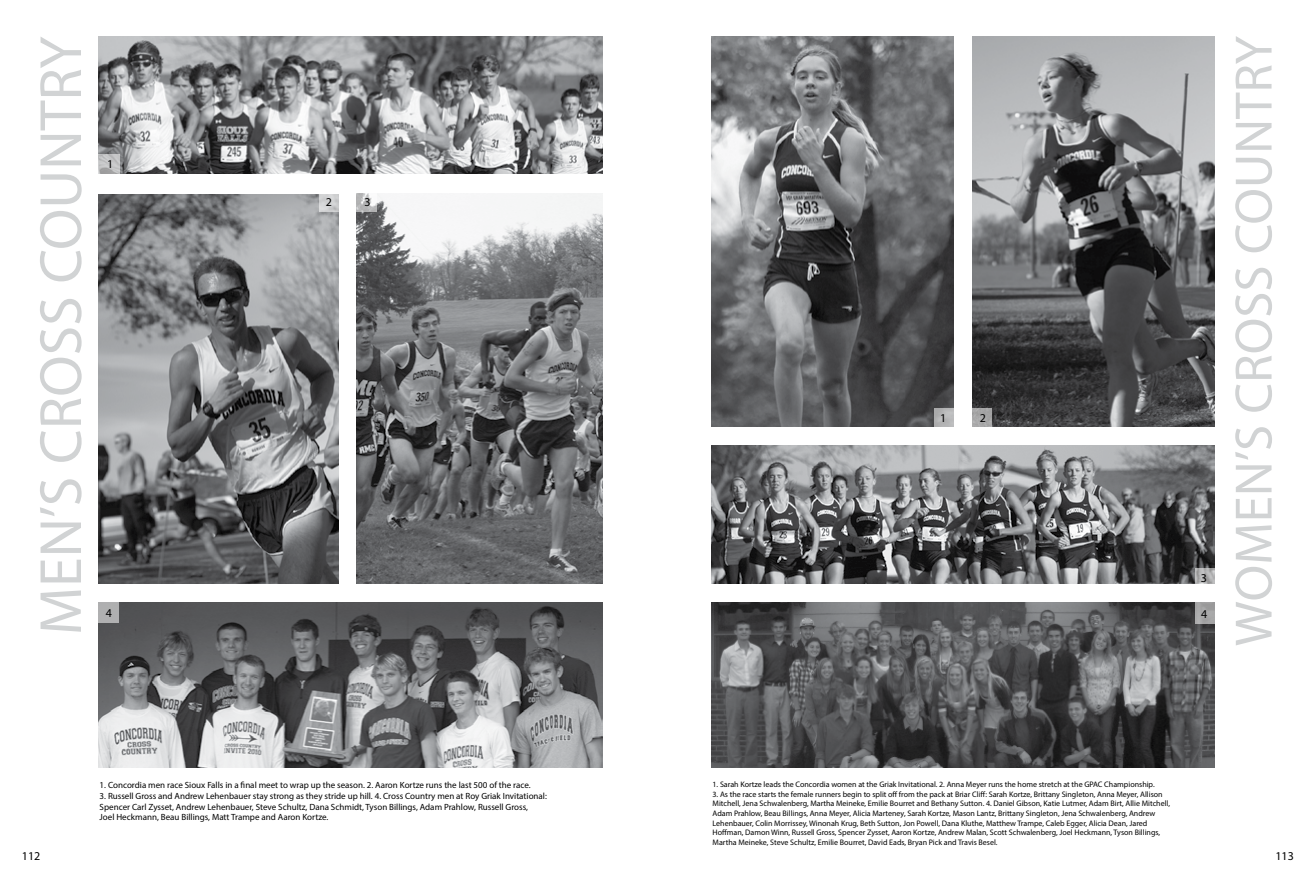
<style>
.page{position:relative;width:1314px;height:882px;background:#fff}
.page>*{position:absolute;margin:0;border:0;box-sizing:border-box;transform-origin:0 0}
.t1{font:60px "Myriad Pro";color:#d1d3d4}
.t2{font:53px "Myriad Pro";color:#d1d3d4}
.t3{font:12px "Myriad Pro";color:#000}
.t4{font:9px/10.8px "Myriad Pro";color:#000}
.t5{font:8px/9.6px "Myriad Pro";color:#000}
</style>
<div class="page">
<img style="left:711px;top:603px;width:504px;height:165px">
<img style="left:98px;top:194px;width:241px;height:390px">
<img style="left:356px;top:193px;width:246px;height:391px">
<img style="left:98px;top:603px;width:504px;height:165px">
<img style="left:972px;top:36px;width:243px;height:390px">
<img style="left:711px;top:36px;width:243px;height:390px">
<svg style="left:319px;top:193px;width:58px;height:19px"></svg>
<svg style="left:934px;top:408px;width:58px;height:38px"></svg>
<img style="left:98px;top:36px;width:504px;height:138px">
<img style="left:711px;top:446px;width:504px;height:138px">
<svg style="left:1195px;top:568px;width:20px;height:56px"></svg>
<svg style="left:98px;top:154px;width:22px;height:20px"></svg>
<svg style="left:98px;top:602px;width:21px;height:21px"></svg>
<h1 class="t1" style="left:24px;top:635px;width:600px;rotate:-90deg">MEN’S CROSS COUNTRY</h1>
<h3 class="t3" style="left:107px;top:157px;width:8px">1</h3>
<h3 class="t3" style="left:106px;top:605px;width:8px">4</h3>
<h3 class="t3" style="left:326px;top:194px;width:8px">2</h3>
<h3 class="t3" style="left:364px;top:194px;width:8px">3</h3>
<p class="t4" style="left:100px;top:779px;width:433px">1. Concordia men race Sioux Falls in a final meet to wrap up the season. 2. Aaron Kortze runs the last 500 of the race.</p>
<p class="t4" style="left:100px;top:790px;width:449px">3. Russell Gross and Andrew Lehenbauer stay strong as they stride up hill. 4. Cross Country men at Roy Griak Invitational:<br>Spencer Carl Zysset, Andrew Lehenbauer, Steve Schultz, Dana Schmidt, Tyson Billings, Adam Prahlow, Russell Gross,<br>Joel Heckmann, Beau Billings, Matt Trampe and Aaron Kortze.</p>
<h3 class="t3" style="left:940px;top:410px;width:8px">1</h3>
<h3 class="t3" style="left:980px;top:410px;width:8px">2</h3>
<h3 class="t3" style="left:1201px;top:570px;width:8px">3</h3>
<h3 class="t3" style="left:1201px;top:606px;width:8px">4</h3>
<h2 class="t2" style="left:1221px;top:646px;width:612px;rotate:-90deg">WOMEN’S CROSS COUNTRY</h2>
<p class="t5" style="left:713px;top:780px;width:444px">1. Sarah Kortze leads the Concordia women at the Griak Invitational. 2. Anna Meyer runs the home stretch at the GPAC Championship.</p>
<p class="t5" style="left:713px;top:789px;width:459px">3. As the race starts the female runners begin to split off from the pack at Briar Cliff: Sarah Kortze, Brittany Singleton, Anna Meyer, Allison Mitchell, Jena Schwalenberg, Martha Meineke, Emilie Bourret and Bethany Sutton. 4. Daniel Gibson, Katie Lutmer, Adam Birt, Allie Mitchell, Adam Prahlow, Beau Billings, Anna Meyer, Alicia Marteney, Sarah Kortze, Mason Lantz, Brittany Singleton, Jena Schwalenberg, Andrew Lehenbauer, Colin Morrissey, Winonah Krug, Beth Sutton, Jon Powell, Dana Kluthe, Matthew Trampe, Caleb Egger, Alicia Dean, Jared Hoffman, Damon Winn, Russell Gross, Spencer Zysset, Aaron Kortze, Andrew Malan, Scott Schwalenberg, Joel Heckmann, Tyson Billings, Martha Meineke, Steve Schultz, Emilie Bourret, David Eads, Bryan Pick and Travis Besel.</p>
<h3 class="t3" style="left:22px;top:849px;width:20px">112</h3>
<h3 class="t3" style="left:1275px;top:849px;width:20px">113</h3>
</div>
